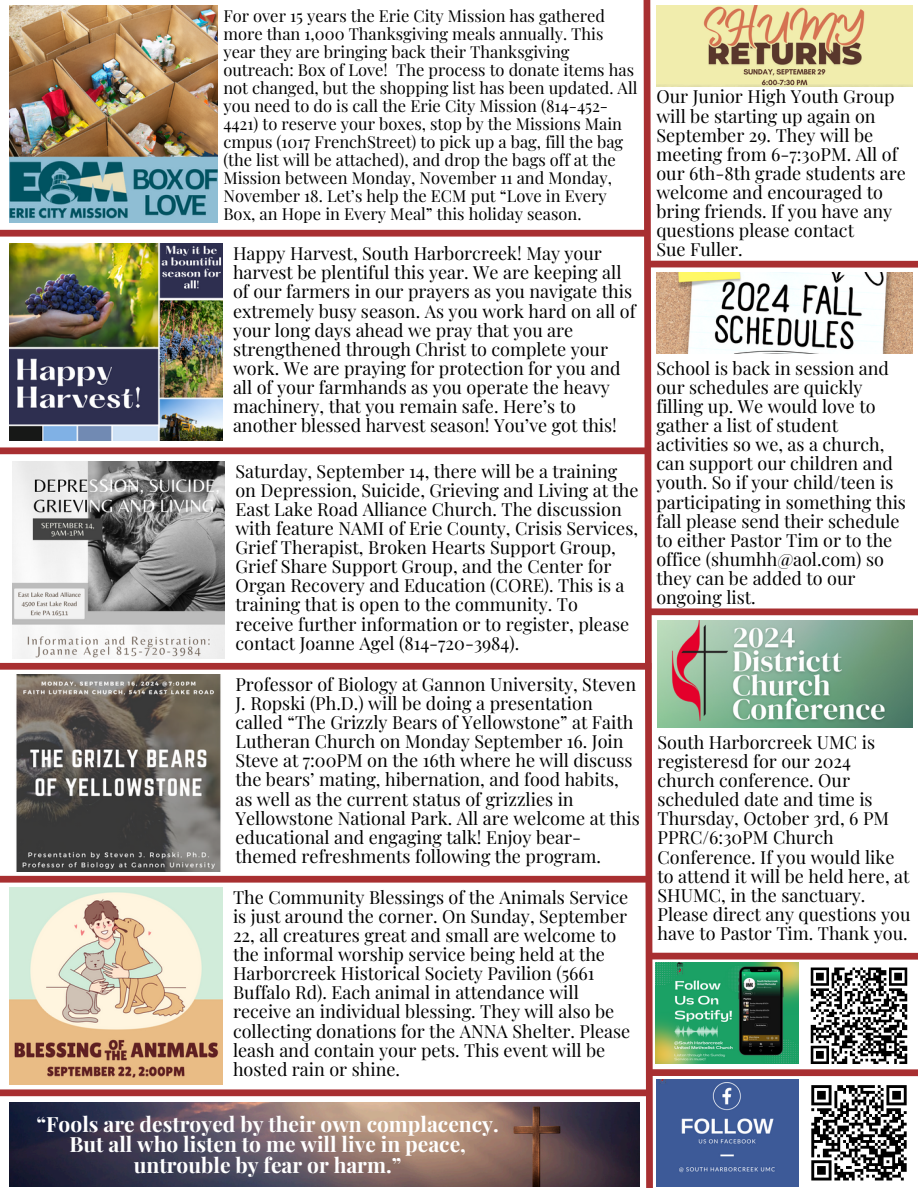
<style>
.page{position:relative;width:918px;height:1188px;background:#fff}
.page>*{position:absolute;margin:0;border:0;box-sizing:border-box;transform-origin:0 0}
.t1{font:700 21px/20.2px "Playfair Display";color:#fff;text-align:center}
.t2{font:18px/19.2px "Playfair Display";color:#000}
.t3{font:16.5px/18px "Playfair Display";color:#000}
</style>
<div class="page">
<svg style="left:639px;top:0;width:279px;height:1188px"></svg>
<img style="left:656px;top:273px;width:257px;height:81px">
<img style="left:12px;top:461px;width:213px;height:197px">
<div style="left:0;top:663px;width:651px;height:7px;background:#a82f31"></div>
<img style="left:16px;top:675px;width:205px;height:196px">
<div style="left:0;top:876px;width:649px;height:7px;background:#a82f31"></div>
<img style="left:10px;top:887px;width:212px;height:197px">
<div style="left:0;top:447px;width:646px;height:7px;background:#a82f31"></div>
<img style="left:10px;top:6px;width:208px;height:217px">
<div style="left:0;top:230px;width:649px;height:7px;background:#a82f31"></div>
<img style="left:10px;top:244px;width:212px;height:197px">
<div style="left:0;top:1089px;width:646px;height:7px;background:#a82f31"></div>
<img style="left:10px;top:1103px;width:630px;height:83px">
<p class="t3" style="left:223px;top:6px;width:416px">For over 15 years the Erie City Mission has gathered more than 1,000 Thanksgiving meals annually. This year they are bringing back their Thanksgiving outreach: Box of Love! The process to donate items has not changed, but the shopping list has been updated. All you need to do is call the Erie City Mission (814-452- 4421) to reserve your boxes, stop by the Missions Main cmpus (1017 FrenchStreet) to pick up a bag, fill the bag (the list will be attached), and drop the bags off at the Mission between Monday, November 11 and Monday, November 18. Let’s help the ECM put “Love in Every Box, an Hope in Every Meal” this holiday season.</p>
<p class="t2" style="left:233px;top:243px;width:404px">Happy Harvest, South Harborcreek! May your harvest be plentiful this year. We are keeping all of our farmers in our prayers as you navigate this extremely busy season. As you work hard on all of your long days ahead we pray that you are strengthened through Christ to complete your work. We are praying for protection for you and all of your farmhands as you operate the heavy machinery, that you remain safe. Here’s to another blessed harvest season! You’ve got this!</p>
<p class="t2" style="left:235px;top:461px;width:405px">Saturday, September 14, there will be a training on Depression, Suicide, Grieving and Living at the East Lake Road Alliance Church. The discussion with feature NAMI of Erie County, Crisis Services, Grief Therapist, Broken Hearts Support Group, Grief Share Support Group, and the Center for Organ Recovery and Education (CORE). This is a training that is open to the community. To receive further information or to register, please contact Joanne Agel (814-720-3984).</p>
<p class="t2" style="left:235px;top:674px;width:406px">Professor of Biology at Gannon University, Steven J. Ropski (Ph.D.) will be doing a presentation called “The Grizzly Bears of Yellowstone” at Faith Lutheran Church on Monday September 16. Join Steve at 7:00PM on the 16th where he will discuss the bears’ mating, hibernation, and food habits, as well as the current status of grizzlies in Yellowstone National Park. All are welcome at this educational and engaging talk! Enjoy bear&shy;themed refreshments following the program.</p>
<p class="t2" style="left:233px;top:887px;width:399px">The Community Blessings of the Animals Service is just around the corner. On Sunday, September 22, all creatures great and small are welcome to the informal worship service being held at the Harborcreek Historical Society Pavilion (5661<br>Buffalo Rd). Each animal in attendance will receive an individual blessing. They will also be collecting donations for the ANNA Shelter. Please leash and contain your pets. This event will be hosted rain or shine.</p>
<p class="t1" style="left:37px;top:1113px;width:464px">“Fools are destroyed by their own complacency.<br>But all who listen to me will live in peace, untrouble by fear or harm.”</p>
<p class="t2" style="left:656px;top:86px;width:251px">Our Junior High Youth Group will be starting up again on<br>September 29. They will be meeting from 6-7:30PM. All of our 6th-8th grade students are welcome and encouraged to bring friends. If you have any questions please contact</p>
<p class="t2" style="left:656px;top:239px;width:88px">Sue Fuller.</p>
<p class="t2" style="left:656px;top:358px;width:251px">School is back in session and our schedules are quickly filling up. We would love to gather a list of student activities so we, as a church, can support our children and youth. So if your child/teen is participating in something this fall please send their schedule to either Pastor Tim or to the office (shumhh@aol.com) so they can be added to our ongoing list.</p>
<p class="t2" style="left:658px;top:732px;width:255px">South Harborcreek UMC is registeresd for our 2024 church conference. Our scheduled date and time is<br>Thursday, October 3rd, 6 PM<br>PPRC/6:30PM Church<br>Conference. If you would like to attend it will be held here, at<br>SHUMC, in the sanctuary.<br>Please direct any questions you have to Pastor Tim. Thank you.</p>
</div>
